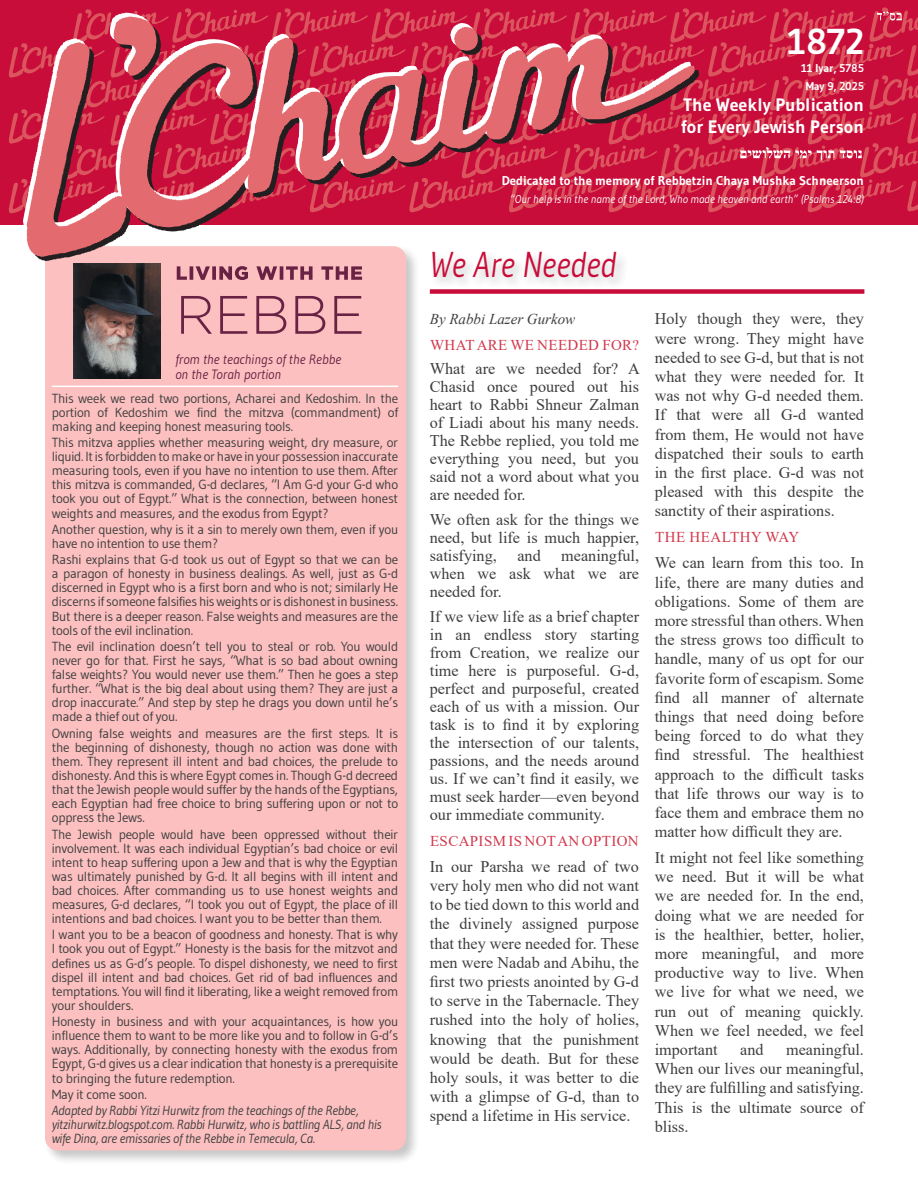
<style>
.page{position:relative;width:918px;height:1188px;background:#fff}
.page>*{position:absolute;margin:0;border:0;box-sizing:border-box;transform-origin:0 0}
.t1{font:italic 36px "Gudea";color:#c80d3a;scale:.9 1}
.t2{font:700 36px "Gudea";color:#fff}
.t3{font:700 18px "Gudea";color:#fff}
.t4{font:16.2px/19.2px "Times New Roman";color:#3e3e3f;text-align:justify}
.t5{font:15px "Times New Roman";letter-spacing:.025em;color:#d2384c}
.t6{font:italic 15px "Times New Roman";color:#3e3e3f}
.t7{font:italic 13.5px "Gudea";color:#692244}
.t8{font:13.2px/14.1px "Gudea";letter-spacing:-.02em;color:#3e3e3f;text-align:justify}
.t9{font:italic 13.2px/14.1px "Gudea";letter-spacing:-.02em;color:#3e3e3f}
.t10{font:700 12.75px "Gudea";color:#fff}
.t11{font:italic 11.25px "Gudea";color:#fff}
.t12{font:700 11.25px "Gudea";color:#fff}
</style>
<div class="page">
<div style="left:43px;top:244px;width:377px;height:921px;background:#231f20;opacity:.25"></div>
<div style="left:45px;top:246px;width:361px;height:904px;background:#fbc0bf;border-radius:13px"></div>
<div style="left:1px;top:0;width:917px;height:225px;background:#c80d3a"></div>
<div style="left:430px;top:289px;width:434px;height:5px;background:#c80d3a"></div>
<svg style="left:181px;top:296px;width:181px;height:38px"></svg>
<svg style="left:177px;top:266px;width:185px;height:14px"></svg>
<hr style="left:52px;top:386px;width:346px;height:1px;background:#fff">
<div style="left:430px;top:249px;width:199px;height:41px;background:#f4f4f4"></div>
<img style="left:73px;top:264px;width:88px;height:115px">
<svg style="left:26px;top:213px;width:603px;height:44px"></svg>
<svg style="left:9px;top:7px;width:909px;height:206px"></svg>
<p class="t7" style="left:175px;top:351px;width:167px">from the teachings of the Rebbe</p>
<p class="t7" style="left:175px;top:366px;width:107px">on the Torah portion</p>
<p class="t8" style="left:52px;top:391px;width:348px">This week we read two portions, Acharei and Kedoshim. In the portion of Kedoshim we find the mitzva (commandment) of making and keeping honest measuring tools.</p>
<p class="t8" style="left:52px;top:435px;width:348px">This mitzva applies whether measuring weight, dry measure, or liquid. It is forbidden to make or have in your possession inaccurate measuring tools, even if you have no intention to use them. After this mitzva is commanded, G-d declares, “I Am G-d your G-d who took you out of Egypt.” What is the connection, between honest weights and measures, and the exodus from Egypt?</p>
<p class="t8" style="left:52px;top:522px;width:348px">Another question, why is it a sin to merely own them, even if you have no intention to use them?</p>
<p class="t8" style="left:52px;top:552px;width:348px">Rashi explains that G-d took us out of Egypt so that we can be a paragon of honesty in business dealings. As well, just as G-d discerned in Egypt who is a first born and who is not; similarly He discerns if someone falsifies his weights or is dishonest in business.<br>But there is a deeper reason. False weights and measures are the tools of the evil inclination.</p>
<p class="t8" style="left:52px;top:639px;width:348px">The evil inclination doesn’t tell you to steal or rob. You would never go for that. First he says, “What is so bad about owning false weights? You would never use them.” Then he goes a step further. “What is the big deal about using them? They are just a drop inaccurate.” And step by step he drags you down until he’s made a thief out of you.</p>
<p class="t8" style="left:52px;top:726px;width:348px">Owning false weights and measures are the first steps. It is the beginning of dishonesty, though no action was done with them. They represent ill intent and bad choices, the prelude to dishonesty. And this is where Egypt comes in. Though G-d decreed that the Jewish people would suffer by the hands of the Egyptians, each Egyptian had free choice to bring suffering upon or not to oppress the Jews.</p>
<p class="t8" style="left:52px;top:827px;width:348px">The Jewish people would have been oppressed without their involvement. It was each individual Egyptian’s bad choice or evil intent to heap suffering upon a Jew and that is why the Egyptian was ultimately punished by G-d. It all begins with ill intent and bad choices. After commanding us to use honest weights and measures, G-d declares, “I took you out of Egypt, the place of ill intentions and bad choices. I want you to be better than them.</p>
<p class="t8" style="left:52px;top:928px;width:348px">I want you to be a beacon of goodness and honesty. That is why I took you out of Egypt.” Honesty is the basis for the mitzvot and defines us as G-d’s people. To dispel dishonesty, we need to first dispel ill intent and bad choices. Get rid of bad influences and temptations. You will find it liberating, like a weight removed from your shoulders.</p>
<p class="t8" style="left:52px;top:1014px;width:348px">Honesty in business and with your acquaintances, is how you influence them to want to be more like you and to follow in G-d’s ways. Additionally, by connecting honesty with the exodus from Egypt, G-d gives us a clear indication that honesty is a prerequisite to bringing the future redemption.</p>
<p class="t8" style="left:52px;top:1087px;width:97px">May it come soon.</p>
<p class="t9" style="left:52px;top:1103px;width:331px">Adapted by Rabbi Yitzi Hurwitz from the teachings of the Rebbe, yitzihurwitz.blogspot.com. Rabbi Hurwitz, who is battling ALS, and his wife Dina, are emissaries of the Rebbe in Temecula, Ca.</p>
<p class="t2" style="left:788px;top:19px;width:78px">1872</p>
<p class="t12" style="left:801px;top:61px;width:64px">11 Iyar, 5785</p>
<p class="t12" style="left:806px;top:79px;width:60px">May 9, 2025</p>
<p class="t3" style="left:683px;top:94px;width:182px">The Weekly Publication</p>
<p class="t3" style="left:681px;top:115px;width:184px">for Every Jewish Person</p>
<p class="t10" style="left:502px;top:172px;width:364px">Dedicated to the memory of Rebbetzin Chaya Mushka Schneerson</p>
<p class="t11" style="left:510px;top:192px;width:355px">“Our help is in the name of the Lord, Who made heaven and earth” (Psalms 124:8)</p>
<p class="t1" style="left:430px;top:242px;width:209px">We Are Needed</p>
<p class="t6" style="left:430px;top:308px;width:147px">By Rabbi Lazer Gurkow</p>
<p class="t5" style="left:430px;top:334px;width:210px">WHAT ARE WE NEEDED FOR?</p>
<p class="t4" style="left:430px;top:359px;width:212px;line-height:18px">What are we needed for? A Chasid once poured out his heart to Rabbi Shneur Zalman of Liadi about his many needs.<br>The Rebbe replied, you told me everything you need, but you said not a word about what you are needed for.</p>
<p class="t4" style="left:430px;top:510px;width:211px;line-height:18px">We often ask for the things we need, but life is much happier, satisfying,</p>
<p class="t4" style="left:430px;top:546px;width:211px;line-height:18px;text-indent:131px">meaningful, when we ask what we are needed for.</p>
<p class="t4" style="left:430px;top:607px;width:211px;line-height:18px">If we view life as a brief chapter in an endless story starting from Creation, we realize our time here is purposeful. G-d, perfect and purposeful, created each of us with a mission. Our task is to find it by exploring the intersection of our talents, passions, and the needs around us. If we can’t find it easily, we must seek harder—even beyond our immediate community.</p>
<p class="t5" style="left:430px;top:830px;width:210px">ESCAPISM IS NOT AN OPTION</p>
<p class="t4" style="left:430px;top:856px;width:211px">In our Parsha we read of two very holy men who did not want to be tied down to this world and the divinely assigned purpose that they were needed for. These men were Nadab and Abihu, the first two priests anointed by G-d to serve in the Tabernacle. They rushed into the holy of holies, knowing that the punishment would be death. But for these holy souls, it was better to die with a glimpse of G-d, than to spend a lifetime in His service.</p>
<p class="t4" style="left:517px;top:546px;width:25px">and</p>
<p class="t4" style="left:655px;top:309px;width:211px">Holy though they were, they were wrong. They might have needed to see G-d, but that is not what they were needed for. It was not why G-d needed them.<br>If that were all G-d wanted from them, He would not have dispatched their souls to earth in the first place. G-d was not pleased with this despite the sanctity of their aspirations.</p>
<p class="t5" style="left:655px;top:527px;width:146px">THE HEALTHY WAY</p>
<p class="t4" style="left:655px;top:553px;width:211px">We can learn from this too. In life, there are many duties and obligations. Some of them are more stressful than others. When the stress grows too difficult to handle, many of us opt for our favorite form of escapism. Some find all manner of alternate things that need doing before being forced to do what they find stressful. The healthiest approach to the difficult tasks that life throws our way is to face them and embrace them no matter how difficult they are.</p>
<p class="t4" style="left:655px;top:848px;width:211px">It might not feel like something we need. But it will be what we are needed for. In the end, doing what we are needed for is the healthier, better, holier, more meaningful, and more productive way to live. When we live for what we need, we run out of meaning quickly.<br>When we feel needed, we feel important</p>
<p class="t4" style="left:655px;top:1040px;width:211px;text-indent:131px">meaningful.<br>When our lives our meaningful, they are fulfilling and satisfying.<br>This is the ultimate source of bliss.</p>
<p class="t4" style="left:740px;top:1040px;width:25px">and</p>
</div>
